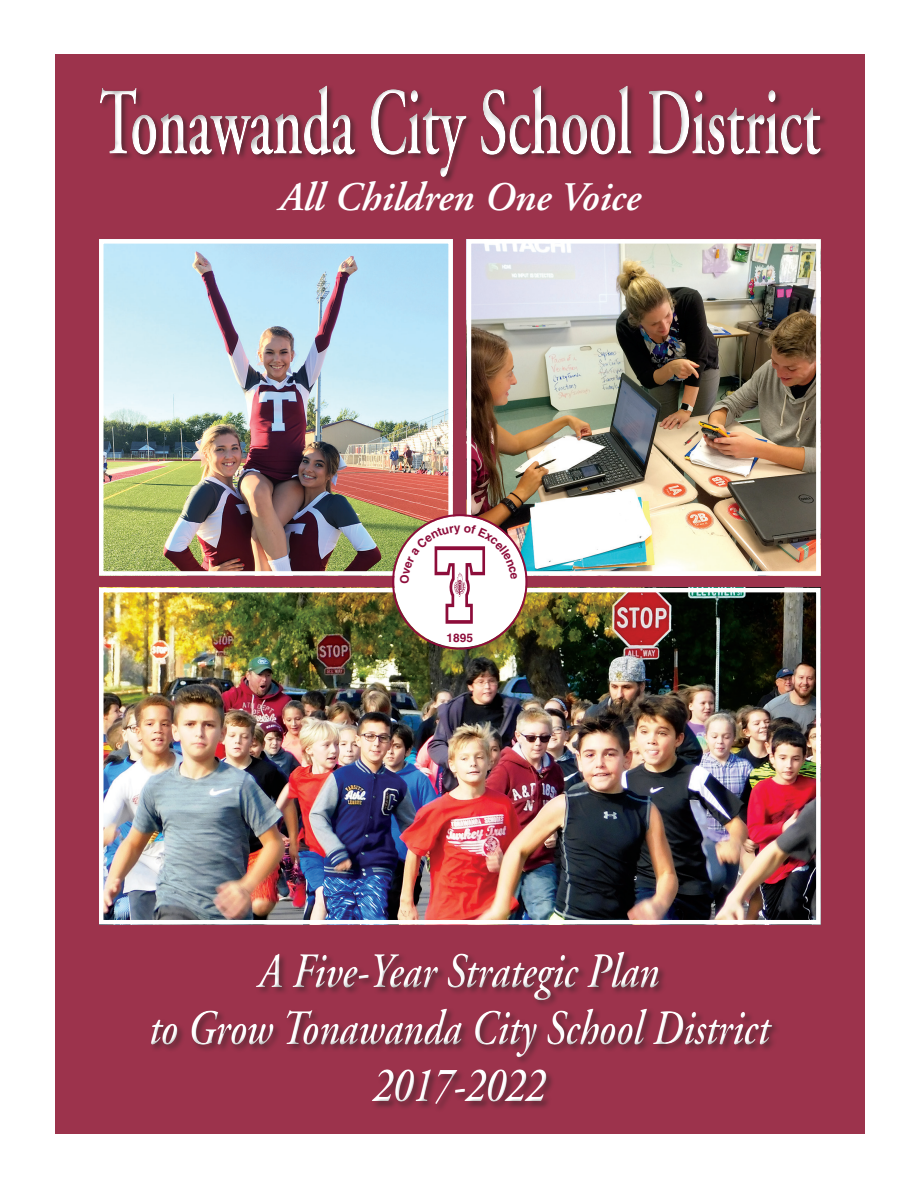
<style>
.page{position:relative;width:918px;height:1188px;background:#fff}
.page>*{position:absolute;margin:0;border:0;box-sizing:border-box;transform-origin:0 0}
.t1{font:600 94.8px "Adobe Garamond";letter-spacing:-.005em;color:#fff;scale:.59 1}
.t2{font:italic 600 49.5px/57px "Adobe Garamond";letter-spacing:-.005em;color:#fff;text-align:center;scale:.8 1}
.t3{font:italic 600 40.5px "Adobe Garamond";color:#fff}
.t4{font:700 11.85px "Helvetica";color:#8d0d3a}
</style>
<div class="page">
<div style="left:55px;top:54px;width:810px;height:1080px;background:#9c334c"></div>
<div style="left:89px;top:74px;width:741px;height:105px;background:#231f20;opacity:.35"></div>
<div style="left:145px;top:947px;width:635px;height:165px;background:#231f20;opacity:.5"></div>
<img style="left:104px;top:244px;width:344px;height:327px">
<div style="left:99px;top:239px;width:354px;height:337px;border:4px solid #fff"></div>
<img style="left:104px;top:593px;width:712px;height:326px">
<div style="left:99px;top:588px;width:722px;height:336px;border:4px solid #fff"></div>
<img style="left:472px;top:244px;width:344px;height:327px">
<div style="left:467px;top:239px;width:354px;height:337px;border:4px solid #fff"></div>
<div style="left:394px;top:516px;width:132px;height:131px;background:#fff;border-radius:50%"></div>
<svg style="left:400px;top:525px;width:117px;height:99px"></svg>
<h1 class="t1" style="left:99px;top:71px;width:1225px">Tonawanda City School District</h1>
<p class="t3" style="left:279px;top:175px;width:363px">All Children One Voice</p>
<p class="t4" style="left:447px;top:630px;width:28px">1895</p>
<p class="t2" style="left:149px;top:944px;width:777px">A Five-Year Strategic Plan<br>to Grow Tonawanda City School District<br>2017-2022</p>
</div>
